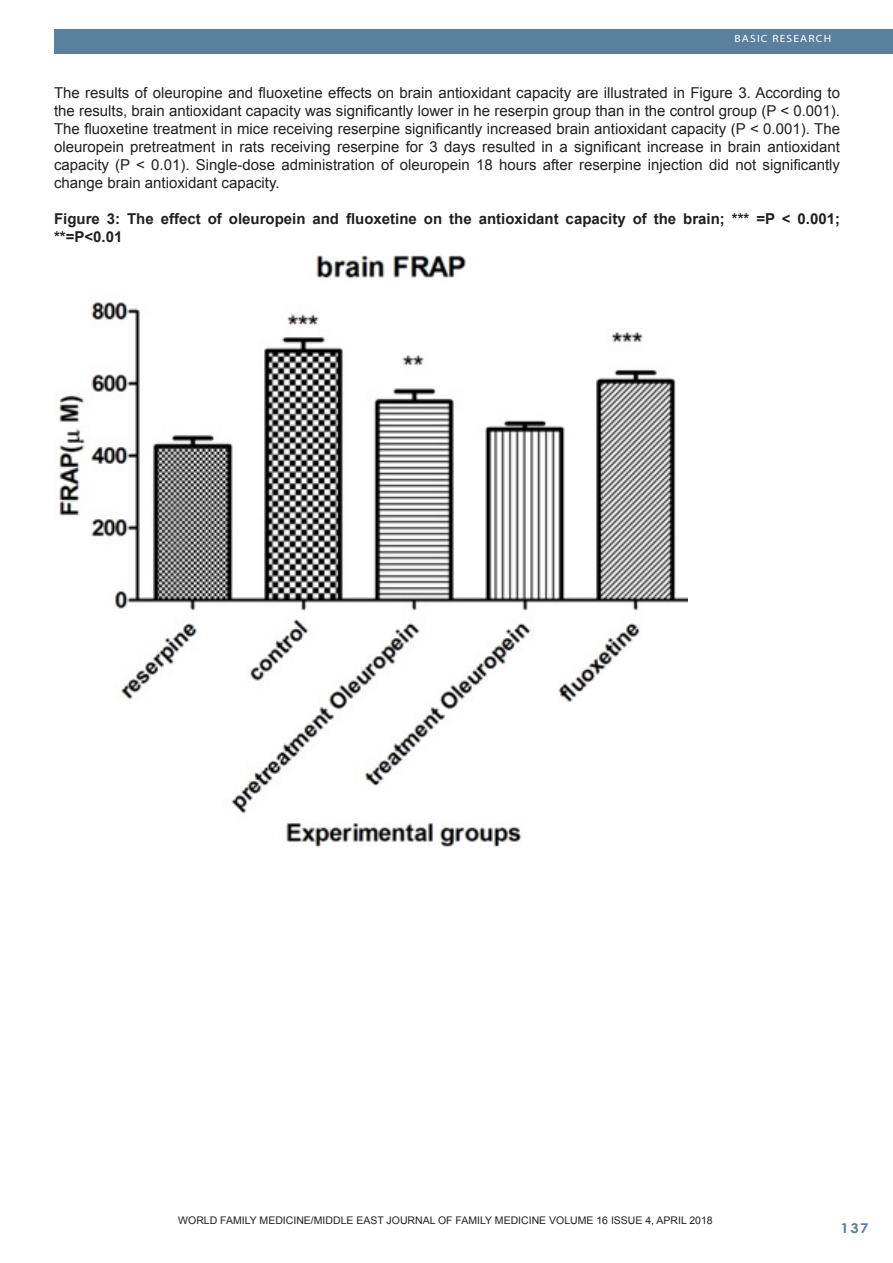
<style>
.page{position:relative;width:893px;height:1263px;background:#fff}
.page>*{position:absolute;margin:0;border:0;box-sizing:border-box;transform-origin:0 0}
.Footnote_Text{font:15px/18px "Arial";color:#231f20;text-align:justify}
.Footnote_Text-2{font:700 15px/18px "Arial";color:#231f20}
.t1{font:700 13.5px "Century Gothic";color:#59809c;scale:1.1 1}
.Footnote_Text-3{font:10.5px "Arial";color:#231f20}
.t2{font:10.5px "Myriad";letter-spacing:.1em;color:#fff;scale:1.1 1}
</style>
<div class="page">
<div style="left:54px;top:30px;width:839px;height:24px;background:#59809c"></div>
<img style="left:59px;top:255px;width:628px;height:592px">
<p class="t2" style="left:734px;top:34px;width:89px">BASIC RESEARCH</p>
<p class="Footnote_Text" style="left:54px;top:84px;width:787px">The results of oleuropine and fluoxetine effects on brain antioxidant capacity are illustrated in Figure 3. According to the results, brain antioxidant capacity was significantly lower in he reserpin group than in the control group (P &lt; 0.001).<br>The fluoxetine treatment in mice receiving reserpine significantly increased brain antioxidant capacity (P &lt; 0.001). The oleuropein pretreatment in rats receiving reserpine for 3 days resulted in a significant increase in brain antioxidant capacity (P &lt; 0.01). Single-dose administration of oleuropein 18 hours after reserpine injection did not significantly change brain antioxidant capacity.</p>
<p class="Footnote_Text-2" style="left:54px;top:210px;width:788px">Figure 3: The effect of oleuropein and fluoxetine on the antioxidant capacity of the brain; *** =P &lt; 0.001; **=P&lt;0.01</p>
<p class="Footnote_Text-3" style="left:178px;top:1214px;width:536px">WORLD FAMILY MEDICINE/MIDDLE EAST JOURNAL OF FAMILY MEDICINE VOLUME 16 ISSUE 4, APRIL 2018</p>
<p class="t1" style="left:840px;top:1218px;width:27px">137</p>
</div>
